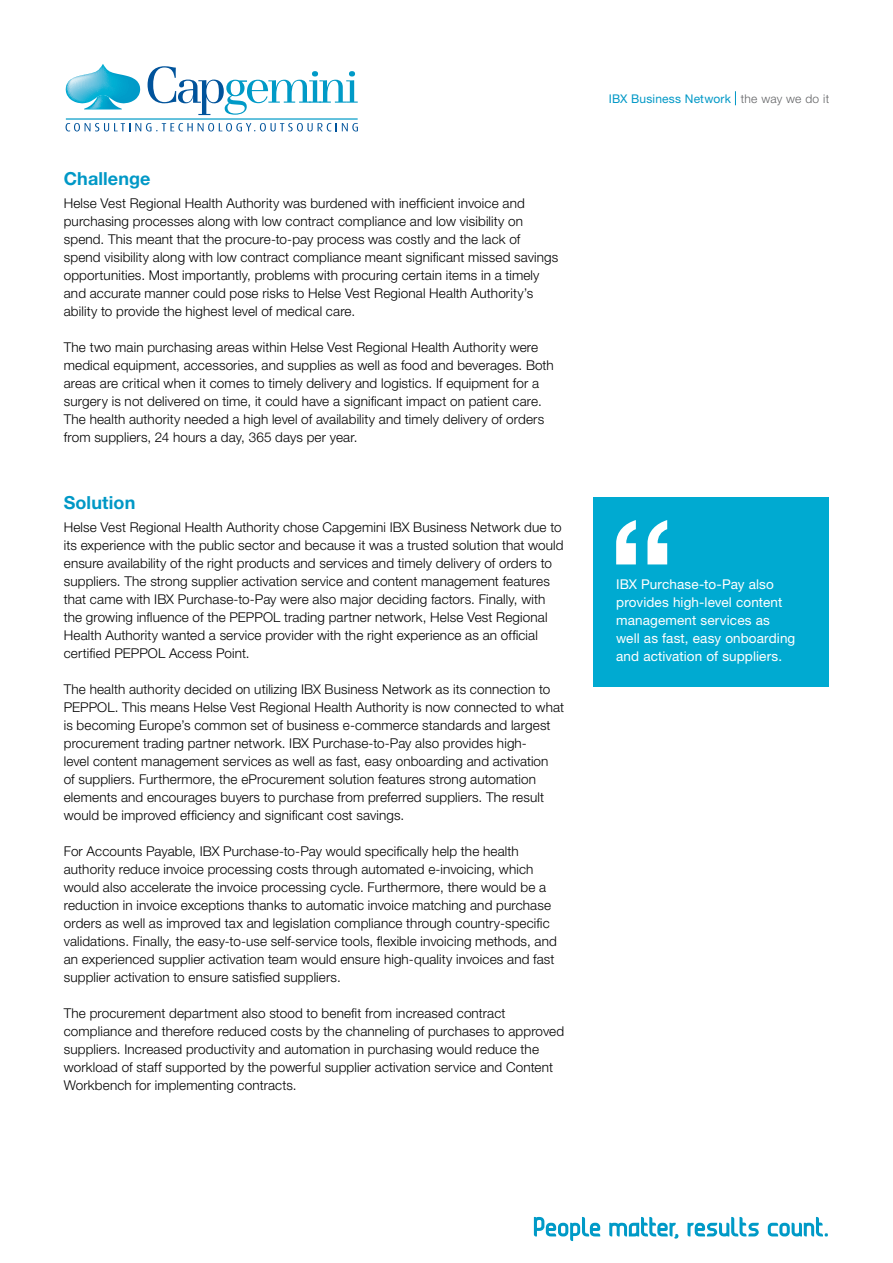
<style>
.page{position:relative;width:893px;height:1263px;background:#fff}
.page>*{position:absolute;margin:0;border:0;box-sizing:border-box;transform-origin:0 0}
.t1{font:700 18px "Helvetica Neue LT Pro";letter-spacing:.005em;color:#0098c6}
.t2{font:300 13.5px/18px "Helvetica Neue LT Pro";letter-spacing:.01em;color:#000}
.t3{font:13.5px/18px "Helvetica Neue LT Std";letter-spacing:.01em;color:#fff}
.t4{font:12px "Helvetica Neue LT Pro";letter-spacing:.015em;color:#0098c6}
.s1{font-weight:300;color:#636466}
</style>
<div class="page">
<svg style="left:66px;top:64px;width:74px;height:45px"></svg>
<svg style="left:148px;top:66px;width:210px;height:49px"></svg>
<svg style="left:66px;top:123px;width:292px;height:8px"></svg>
<hr style="left:66px;top:118px;width:292px;height:2px;background:#009ac7">
<svg style="left:534px;top:1217px;width:66px;height:24px"></svg>
<svg style="left:609px;top:1217px;width:69px;height:21px"></svg>
<svg style="left:768px;top:1217px;width:60px;height:19px"></svg>
<svg style="left:687px;top:1217px;width:72px;height:19px"></svg>
<svg style="left:735px;top:91px;width:1px;height:14px"></svg>
<div style="left:594px;top:497px;width:235px;height:190px;background:#00aad1"></div>
<svg style="left:616px;top:520px;width:51px;height:44px"></svg>
<h1 class="t1" style="left:64px;top:168px;width:88px">Challenge</h1>
<p class="t2" style="left:64px;top:194px;width:496px">Helse Vest Regional Health Authority was burdened with inefficient invoice and purchasing processes along with low contract compliance and low visibility on spend. This meant that the procure-to-pay process was costly and the lack of spend visibility along with low contract compliance meant significant missed savings opportunities. Most importantly, problems with procuring certain items in a timely and accurate manner could pose risks to Helse Vest Regional Health Authority’s ability to provide the highest level of medical care.</p>
<p class="t2" style="left:64px;top:338px;width:492px">The two main purchasing areas within Helse Vest Regional Health Authority were medical equipment, accessories, and supplies as well as food and beverages. Both areas are critical when it comes to timely delivery and logistics. If equipment for a surgery is not delivered on time, it could have a significant impact on patient care.<br>The health authority needed a high level of availability and timely delivery of orders from suppliers, 24 hours a day, 365 days per year.</p>
<h1 class="t1" style="left:64px;top:492px;width:73px">Solution</h1>
<p class="t2" style="left:64px;top:518px;width:501px">Helse Vest Regional Health Authority chose Capgemini IBX Business Network due to its experience with the public sector and because it was a trusted solution that would ensure availability of the right products and services and timely delivery of orders to suppliers. The strong supplier activation service and content management features that came with IBX Purchase-to-Pay were also major deciding factors. Finally, with the growing influence of the PEPPOL trading partner network, Helse Vest Regional Health Authority wanted a service provider with the right experience as an official certified PEPPOL Access Point.</p>
<p class="t2" style="left:64px;top:680px;width:502px">The health authority decided on utilizing IBX Business Network as its connection to PEPPOL. This means Helse Vest Regional Health Authority is now connected to what is becoming Europe’s common set of business e-commerce standards and largest procurement trading partner network. IBX Purchase-to-Pay also provides high-<br>level content management services as well as fast, easy onboarding and activation<br>of suppliers. Furthermore, the eProcurement solution features strong automation elements and encourages buyers to purchase from preferred suppliers. The result would be improved efficiency and significant cost savings.</p>
<p class="t2" style="left:64px;top:842px;width:495px">For Accounts Payable, IBX Purchase-to-Pay would specifically help the health authority reduce invoice processing costs through automated e-invoicing, which would also accelerate the invoice processing cycle. Furthermore, there would be a reduction in invoice exceptions thanks to automatic invoice matching and purchase orders as well as improved tax and legislation compliance through country-specific validations. Finally, the easy-to-use self-service tools, flexible invoicing methods, and an experienced supplier activation team would ensure high-quality invoices and fast supplier activation to ensure satisfied suppliers.</p>
<p class="t2" style="left:64px;top:1004px;width:502px">The procurement department also stood to benefit from increased contract compliance and therefore reduced costs by the channeling of purchases to approved suppliers. Increased productivity and automation in purchasing would reduce the workload of staff supported by the powerful supplier activation service and Content Workbench for implementing contracts.</p>
<p class="t4" style="left:609px;top:91px;width:222px">IBX Business Network <span class="s1">the way we do it</span></p>
<p class="t3" style="left:616px;top:575px;width:181px">IBX Purchase-to-Pay also provides high-level content management services as well as fast, easy onboarding and activation of suppliers.</p>
</div>
